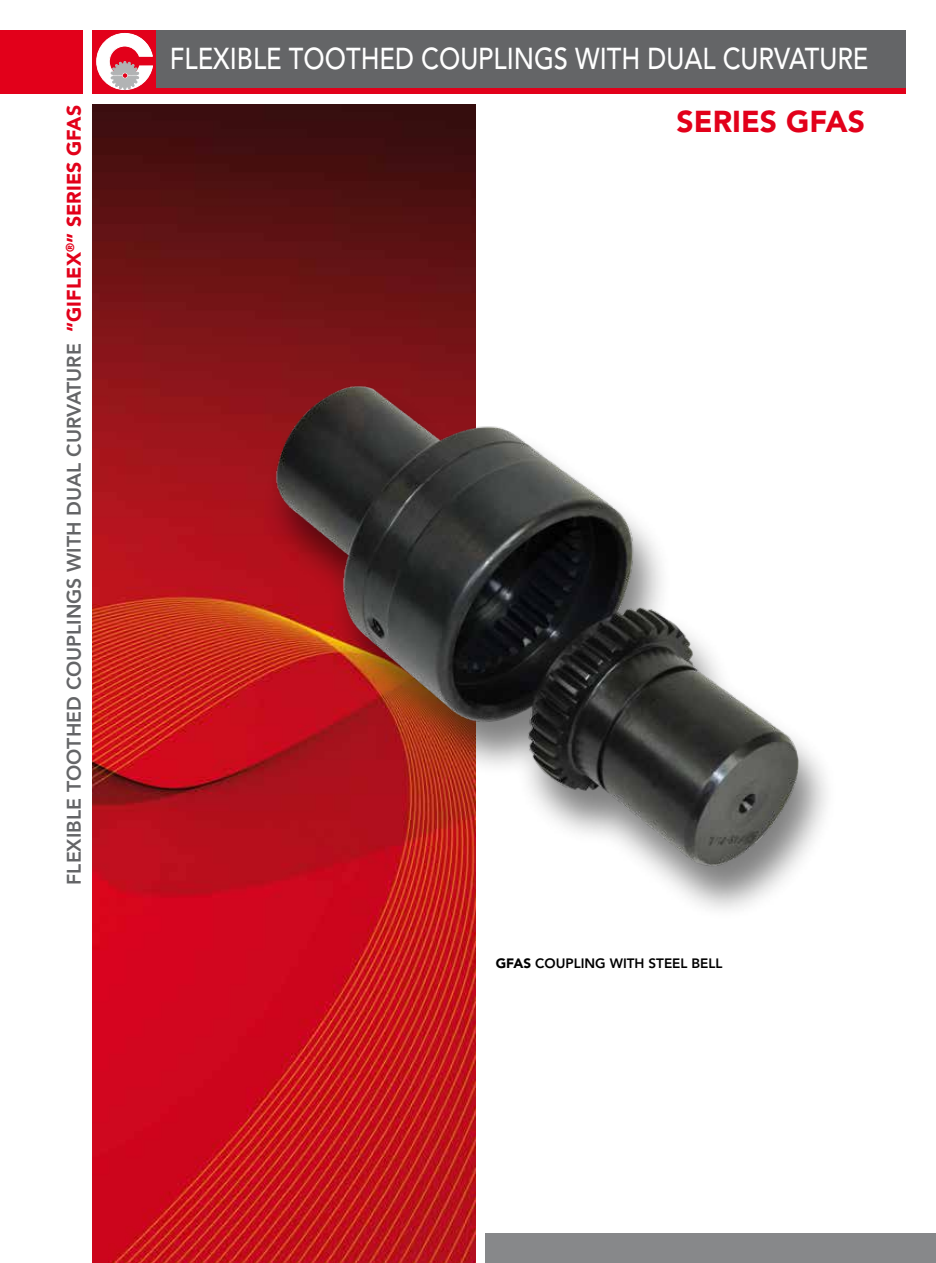
<style>
.page{position:relative;width:936px;height:1263px;background:#fff}
.page>*{position:absolute;margin:0;border:0;box-sizing:border-box;transform-origin:0 0}
.t1{font:500 30px "Avenir LT Std";color:#fff;scale:.85 1}
.t2{font:900 30px "Avenir LT Std";color:#e2001a}
.t3{font:800 19.5px "Avenir LT Std";color:#646567}
.t4{font:800 13.5px "Avenir LT Std";color:#000}
.s1{font-weight:900;color:#e2001a}
.s2{font-weight:900}
</style>
<div class="page">
<img style="left:93px;top:105px;width:383px;height:1158px">
<div style="left:95px;top:30px;width:811px;height:64px;background:#646567"></div>
<div style="left:92px;top:30px;width:64px;height:64px;background:#e2001a"></div>
<svg style="left:96px;top:33px;width:57px;height:57px"></svg>
<div style="left:136px;top:88px;width:770px;height:6px;background:#e2001a"></div>
<div style="left:0;top:30px;width:82px;height:64px;background:#e2001a"></div>
<div style="left:485px;top:1233px;width:450px;height:30px;background:#87888a"></div>
<div style="left:262px;top:388px;width:575px;height:533px;background:#000;opacity:.5"></div>
<img style="left:243px;top:364px;width:594px;height:535px">
<p class="t3" style="left:62px;top:885px;width:781px;rotate:-90deg">FLEXIBLE TOOTHED COUPLINGS WITH DUAL CURVATURE <span class="s1">“GIFLEX</span><sup>®</sup><span class="s1">” SERIES GFAS</span></p>
<h1 class="t1" style="left:170px;top:42px;width:823px">FLEXIBLE TOOTHED COUPLINGS WITH DUAL CURVATURE</h1>
<h1 class="t2" style="left:676px;top:104px;width:190px">SERIES GFAS</h1>
<p class="t4" style="left:495px;top:956px;width:228px"><span class="s2">GFAS</span> COUPLING WITH STEEL BELL</p>
</div>
